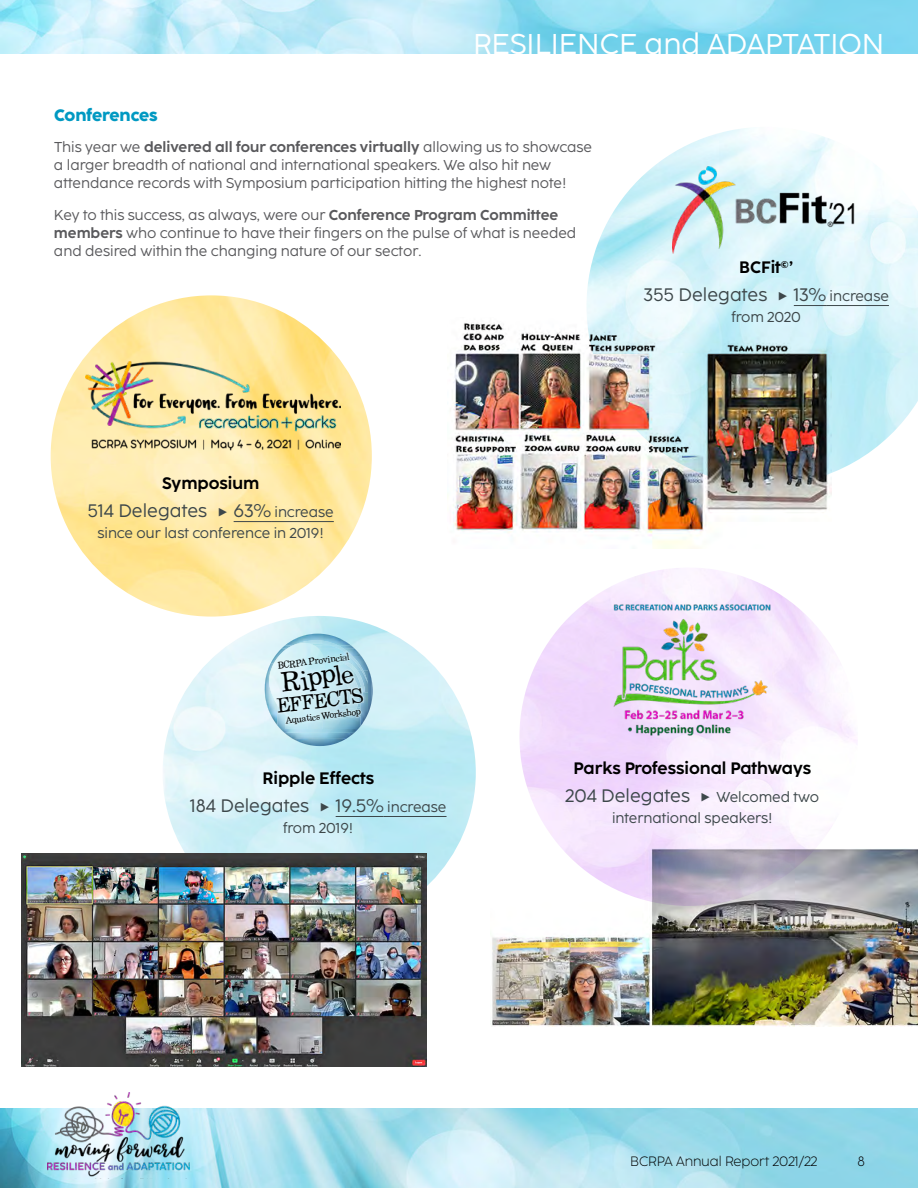
<style>
.page{position:relative;width:918px;height:1188px;background:#fff}
.page>*{position:absolute;margin:0;border:0;box-sizing:border-box;transform-origin:0 0}
.t1{font:28.5px "Coco Sharp L";color:#fff}
.t2{font:19.5px "Sandra Oh";color:#000}
.t3{font:18px "Coco Sharp L";color:#3d474a}
.t4{font:700 16.5px "Coco Sharp L";color:#000}
.t5{font:800 16.5px "Coco Sharp L";color:#0099c2}
.t6{font:14.25px/18px "Coco Sharp L";color:#59595c}
.t7{font:14.25px "Coco Sharp L";color:#3d474a}
.t8{font:300 13.5px "Coco Sharp L";color:#000}
.t9{font:9.15px "Sandra Oh";color:#000}
.t10{font:9.15px "Sandra Oh";color:#000;scale:.96 1}
.s1{font-weight:700}
.s2{font-family:"Click Bits Arrows 2";font-size:14.25px}
.s3{font-size:14.25px}
</style>
<div class="page">
<img style="left:0;top:1108px;width:918px;height:80px">
<img style="left:0;top:0;width:918px;height:54px">
<img style="left:47px;top:1092px;width:142px;height:86px">
<img style="left:587px;top:128px;width:331px;height:345px">
<hr style="left:794px;top:305px;width:32px;height:1px;background:#3d474a">
<hr style="left:826px;top:305px;width:63px;height:1px;background:#3d474a">
<img style="left:673px;top:167px;width:185px;height:86px">
<img style="left:163px;top:616px;width:313px;height:313px;border-radius:157px">
<hr style="left:336px;top:816px;width:48px;height:1px;background:#3d474a">
<hr style="left:384px;top:816px;width:63px;height:1px;background:#3d474a">
<img style="left:264px;top:677px;width:2px;height:24px">
<img style="left:288px;top:634px;width:62px;height:7px">
<img style="left:293px;top:744px;width:54px;height:2px">
<img style="left:293px;top:640px;width:45px;height:1px">
<img style="left:51px;top:295px;width:321px;height:322px;border-radius:161px">
<hr style="left:234px;top:521px;width:37px;height:1px;background:#3d474a">
<hr style="left:271px;top:521px;width:63px;height:1px;background:#3d474a">
<img style="left:85px;top:361px;width:256px;height:91px">
<img style="left:598px;top:586px;width:184px;height:164px">
<img style="left:492px;top:848px;width:426px;height:178px">
<img style="left:21px;top:853px;width:405px;height:214px">
<img style="left:447px;top:318px;width:385px;height:230px">
<svg style="left:266px;top:641px;width:107px;height:103px;background:#b8deea"></svg>
<h1 class="t1" style="left:473px;top:25px;width:413px">RESILIENCE and ADAPTATION</h1>
<p class="t5" style="left:54px;top:103px;width:105px">Conferences</p>
<p class="t6" style="left:54px;top:139px;width:540px">This year we <span class="s1">delivered all four conferences virtually</span> allowing us to showcase a larger breadth of national and international speakers. We also hit new attendance records with Symposium participation hitting the highest note!</p>
<p class="t6" style="left:54px;top:206px;width:524px">Key to this success, as always, were our <span class="s1">Conference Program Committee members</span> who continue to have their fingers on the pulse of what is needed and desired within the changing nature of our sector.</p>
<p class="t4" style="left:739px;top:256px;width:55px">BCFit<sup>©</sup>’</p>
<p class="t3" style="left:644px;top:283px;width:247px">355 Delegates <span class="s2">3</span> 13% <span class="s3">increase</span></p>
<p class="t7" style="left:731px;top:308px;width:71px">from 2020</p>
<p class="t4" style="left:162px;top:472px;width:99px">Symposium</p>
<p class="t3" style="left:88px;top:499px;width:248px">514 Delegates <span class="s2">3</span> 63% <span class="s3">increase</span></p>
<p class="t7" style="left:97px;top:524px;width:228px">since our last conference in 2019!</p>
<p class="t10" style="left:277px;top:662px;width:77px;rotate:-7deg">BCRPA Provincial</p>
<p class="t9" style="left:285px;top:717px;width:78px;rotate:-7deg">Aquatics Workshop</p>
<h2 class="t2" style="left:276px;top:698px;width:89px;rotate:-7deg">EFFECTS</h2>
<p class="t4" style="left:263px;top:767px;width:113px">Ripple Effects</p>
<p class="t3" style="left:190px;top:794px;width:258px">184 Delegates <span class="s2">3</span> 19.5% <span class="s3">increase</span></p>
<p class="t7" style="left:283px;top:819px;width:72px">from 2019!</p>
<p class="t4" style="left:574px;top:757px;width:239px">Parks Professional Pathways</p>
<p class="t3" style="left:566px;top:784px;width:255px">204 Delegates <span class="s2">3</span> <span class="s3">Welcomed two</span></p>
<p class="t7" style="left:612px;top:809px;width:162px">international speakers!</p>
<p class="t8" style="left:630px;top:1153px;width:189px">BCRPA Annual Report 2021/22</p>
<p class="t8" style="left:857px;top:1153px;width:9px">8</p>
</div>
